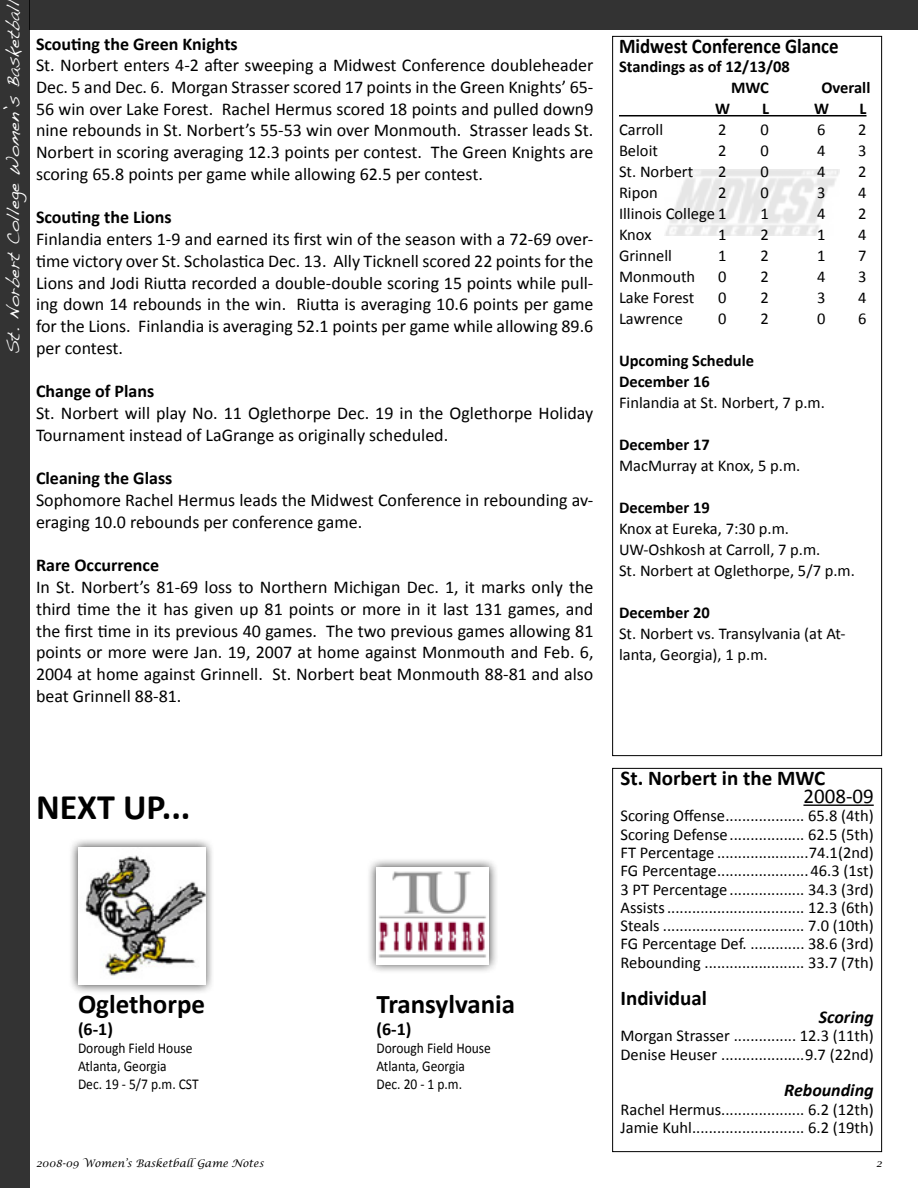
<style>
.page{position:relative;width:918px;height:1188px;background:#fff}
.page>*{position:absolute;margin:0;border:0;box-sizing:border-box;transform-origin:0 0}
.t1{font:700 36px "Calibri";color:#000}
.t2{font:700 27px "Calibri";color:#000}
.t3{font:700 21px "Calibri";color:#000}
.t4{font:700 21px "Calibri";color:#000;scale:.9 1}
.t5{font:21px "Calibri";color:#000}
.t6{font:18px/21.8px "Calibri";color:#000;text-align:justify}
.t7{font:700 18px "Calibri";color:#000}
.t8{font:18px "Handwriting Dakota";color:#fff}
.t9{font:italic 700 18px "Calibri";color:#000}
.t10{font:16.5px/18.3px "Calibri";color:#000}
.t11{font:700 16.5px/21px "Calibri";color:#000}
.t12{font:15px/18px "Calibri";color:#000;scale:.9 1}
.t13{font:italic 10.5px "Lucida Calligraphy";color:#000}
</style>
<div class="page">
<div style="left:0;top:0;width:30px;height:1188px;background:#333"></div>
<div style="left:30px;top:0;width:888px;height:30px;background:#333"></div>
<hr style="left:917px;top:0;width:1px;height:30px;background:#000">
<img style="left:665px;top:170px;width:175px;height:66px">
<hr style="left:619px;top:115px;width:248px;height:1px;background:#000">
<div style="left:612px;top:36px;width:270px;height:720px;border:1px solid #000"></div>
<div style="left:68px;top:838px;width:154px;height:163px;background:#000;opacity:.75"></div>
<img style="left:78px;top:848px;width:128px;height:137px">
<div style="left:367px;top:857px;width:138px;height:123px;background:#000;opacity:.75"></div>
<img style="left:376px;top:867px;width:113px;height:97px">
<hr style="left:803px;top:805px;width:71px;height:1px;background:#000">
<div style="left:612px;top:768px;width:270px;height:384px;border:1px solid #000"></div>
<p class="t8" style="left:2px;top:354px;width:357px;rotate:-90deg">St. Norbert College Women’s Basketball</p>
<p class="t7" style="left:36px;top:32px;width:203px">Scouting the Green Knights</p>
<p class="t6" style="left:36px;top:54px;width:559px">St. Norbert enters 4-2 after sweeping a Midwest Conference doubleheader Dec. 5 and Dec. 6. Morgan Strasser scored 17 points in the Green Knights’ 65- 56 win over Lake Forest. Rachel Hermus scored 18 points and pulled down9 nine rebounds in St. Norbert’s 55-53 win over Monmouth. Strasser leads St.<br>Norbert in scoring averaging 12.3 points per contest. The Green Knights are scoring 65.8 points per game while allowing 62.5 per contest.</p>
<p class="t7" style="left:36px;top:206px;width:137px">Scouting the Lions</p>
<p class="t6" style="left:36px;top:228px;width:559px">Finlandia enters 1-9 and earned its first win of the season with a 72-69 over&shy;time victory over St. Scholastica Dec. 13. Ally Ticknell scored 22 points for the Lions and Jodi Riutta recorded a double-double scoring 15 points while pull&shy;ing down 14 rebounds in the win. Riutta is averaging 10.6 points per game for the Lions. Finlandia is averaging 52.1 points per game while allowing 89.6 per contest.</p>
<p class="t7" style="left:36px;top:380px;width:120px">Change of Plans</p>
<p class="t6" style="left:36px;top:401px;width:559px">St. Norbert will play No. 11 Oglethorpe Dec. 19 in the Oglethorpe Holiday<br>Tournament instead of LaGrange as originally scheduled.</p>
<p class="t7" style="left:36px;top:467px;width:138px">Cleaning the Glass</p>
<p class="t6" style="left:36px;top:488px;width:559px">Sophomore Rachel Hermus leads the Midwest Conference in rebounding av&shy;eraging 10.0 rebounds per conference game.</p>
<p class="t7" style="left:36px;top:554px;width:125px">Rare Occurrence</p>
<p class="t6" style="left:36px;top:575px;width:559px">In St. Norbert’s 81-69 loss to Northern Michigan Dec. 1, it marks only the third time the it has given up 81 points or more in it last 131 games, and the first time in its previous 40 games. The two previous games allowing 81 points or more were Jan. 19, 2007 at home against Monmouth and Feb. 6, 2004 at home against Grinnell. St. Norbert beat Monmouth 88-81 and also beat Grinnell 88-81.</p>
<p class="t4" style="left:619px;top:33px;width:246px">Midwest Conference Glance</p>
<p class="t11" style="left:731px;top:56px;width:60px;text-indent:-112px">Standings as of 12/13/08<br>MWC</p>
<p class="t11" style="left:822px;top:77px;width:50px">Overall</p>
<p class="t11" style="left:715px;top:98px;width:16px">W</p>
<p class="t11" style="left:762px;top:98px;width:8px">L</p>
<p class="t11" style="left:814px;top:98px;width:16px">W</p>
<p class="t11" style="left:860px;top:98px;width:8px">L</p>
<p class="t10" style="left:619px;top:120px;width:46px">Carroll</p>
<p class="t10" style="left:718px;top:120px;width:10px">2</p>
<p class="t10" style="left:761px;top:120px;width:10px">0</p>
<p class="t10" style="left:817px;top:120px;width:10px">6</p>
<p class="t10" style="left:858px;top:120px;width:10px">2</p>
<p class="t10" style="left:619px;top:141px;width:40px">Beloit</p>
<p class="t10" style="left:718px;top:141px;width:10px">2</p>
<p class="t10" style="left:761px;top:141px;width:10px">0</p>
<p class="t10" style="left:817px;top:141px;width:10px">4</p>
<p class="t10" style="left:858px;top:141px;width:10px">3</p>
<p class="t10" style="left:619px;top:162px;width:76px">St. Norbert</p>
<p class="t10" style="left:718px;top:162px;width:10px">2</p>
<p class="t10" style="left:761px;top:162px;width:10px">0</p>
<p class="t10" style="left:817px;top:162px;width:10px">4</p>
<p class="t10" style="left:858px;top:162px;width:10px">2</p>
<p class="t10" style="left:619px;top:183px;width:40px">Ripon</p>
<p class="t10" style="left:718px;top:183px;width:10px">2</p>
<p class="t10" style="left:761px;top:183px;width:10px">0</p>
<p class="t10" style="left:817px;top:183px;width:10px">3</p>
<p class="t10" style="left:858px;top:183px;width:10px">4</p>
<p class="t10" style="left:619px;top:204px;width:109px">Illinois College 1</p>
<p class="t10" style="left:761px;top:204px;width:10px">1</p>
<p class="t10" style="left:817px;top:204px;width:10px">4</p>
<p class="t10" style="left:858px;top:204px;width:10px">2</p>
<p class="t10" style="left:619px;top:225px;width:34px">Knox</p>
<p class="t10" style="left:718px;top:225px;width:10px">1</p>
<p class="t10" style="left:761px;top:225px;width:10px">2</p>
<p class="t10" style="left:817px;top:225px;width:10px">1</p>
<p class="t10" style="left:858px;top:225px;width:10px">4</p>
<p class="t10" style="left:619px;top:246px;width:55px">Grinnell</p>
<p class="t10" style="left:718px;top:246px;width:10px">1</p>
<p class="t10" style="left:761px;top:246px;width:10px">2</p>
<p class="t10" style="left:817px;top:246px;width:10px">1</p>
<p class="t10" style="left:858px;top:246px;width:10px">7</p>
<p class="t10" style="left:619px;top:267px;width:78px">Monmouth</p>
<p class="t10" style="left:718px;top:267px;width:10px">0</p>
<p class="t10" style="left:761px;top:267px;width:10px">2</p>
<p class="t10" style="left:817px;top:267px;width:10px">4</p>
<p class="t10" style="left:858px;top:267px;width:10px">3</p>
<p class="t10" style="left:619px;top:288px;width:77px">Lake Forest</p>
<p class="t10" style="left:718px;top:288px;width:10px">0</p>
<p class="t10" style="left:761px;top:288px;width:10px">2</p>
<p class="t10" style="left:817px;top:288px;width:10px">3</p>
<p class="t10" style="left:858px;top:288px;width:10px">4</p>
<p class="t10" style="left:619px;top:309px;width:66px">Lawrence</p>
<p class="t10" style="left:718px;top:309px;width:10px">0</p>
<p class="t10" style="left:761px;top:309px;width:10px">2</p>
<p class="t10" style="left:817px;top:309px;width:10px">0</p>
<p class="t10" style="left:858px;top:309px;width:10px">6</p>
<p class="t11" style="left:619px;top:350px;width:137px">Upcoming Schedule<br>December 16</p>
<p class="t10" style="left:619px;top:393px;width:207px">Finlandia at St. Norbert, 7 p.m.</p>
<p class="t11" style="left:619px;top:434px;width:92px">December 17</p>
<p class="t10" style="left:619px;top:456px;width:183px">MacMurray at Knox, 5 p.m.</p>
<p class="t11" style="left:619px;top:497px;width:92px">December 19</p>
<p class="t10" style="left:619px;top:518px;width:237px;line-height:21px">Knox at Eureka, 7:30 p.m.<br>UW-Oshkosh at Carroll, 7 p.m.<br>St. Norbert at Oglethorpe, 5/7 p.m.</p>
<p class="t11" style="left:619px;top:602px;width:92px">December 20</p>
<p class="t10" style="left:619px;top:623px;width:228px;line-height:21px">St. Norbert vs. Transylvania (at At&shy;lanta, Georgia), 1 p.m.</p>
<h1 class="t1" style="left:36px;top:785px;width:156px">NEXT UP...</h1>
<h2 class="t2" style="left:78px;top:988px;width:129px">Oglethorpe</h2>
<p class="t7" style="left:78px;top:1018px;width:36px">(6-1)</p>
<p class="t12" style="left:78px;top:1038px;width:136px">Dorough Field House<br>Atlanta, Georgia<br>Dec. 19 - 5/7 p.m. CST</p>
<h2 class="t2" style="left:376px;top:988px;width:140px">Transylvania</h2>
<p class="t7" style="left:376px;top:1018px;width:36px">(6-1)</p>
<p class="t12" style="left:376px;top:1038px;width:129px">Dorough Field House<br>Atlanta, Georgia<br>Dec. 20 - 1 p.m.</p>
<p class="t3" style="left:621px;top:765px;width:206px">St. Norbert in the MWC</p>
<p class="t5" style="left:803px;top:783px;width:72px">2008-09</p>
<p class="t10" style="left:620px;top:806px;width:255px;text-align:justify">Scoring Offense................... 65.8 (4th)<br>Scoring Defense.................. 62.5 (5th)<br>FT Percentage ......................74.1(2nd)<br>FG Percentage......................46.3 (1st)<br>3 PT Percentage .................. 34.3 (3rd)<br>Assists................................. 12.3 (6th)<br>Steals .................................. 7.0 (10th)<br>FG Percentage Def. ............. 38.6 (3rd)<br>Rebounding ........................ 33.7 (7th)</p>
<p class="t3" style="left:621px;top:985px;width:88px">Individual</p>
<p class="t9" style="left:819px;top:1006px;width:56px">Scoring</p>
<p class="t10" style="left:621px;top:1026px;width:255px">Morgan Strasser ............... 12.3 (11th)<br>Denise Heuser ....................9.7 (22nd)</p>
<p class="t9" style="left:784px;top:1079px;width:91px">Rebounding</p>
<p class="t10" style="left:621px;top:1099px;width:255px">Rachel Hermus.................... 6.2 (12th)<br>Jamie Kuhl........................... 6.2 (19th)</p>
<p class="t13" style="left:36px;top:1157px;width:229px">2008-09 Women’s Basketball Game Notes</p>
<p class="t13" style="left:876px;top:1157px;width:7px">2</p>
</div>
